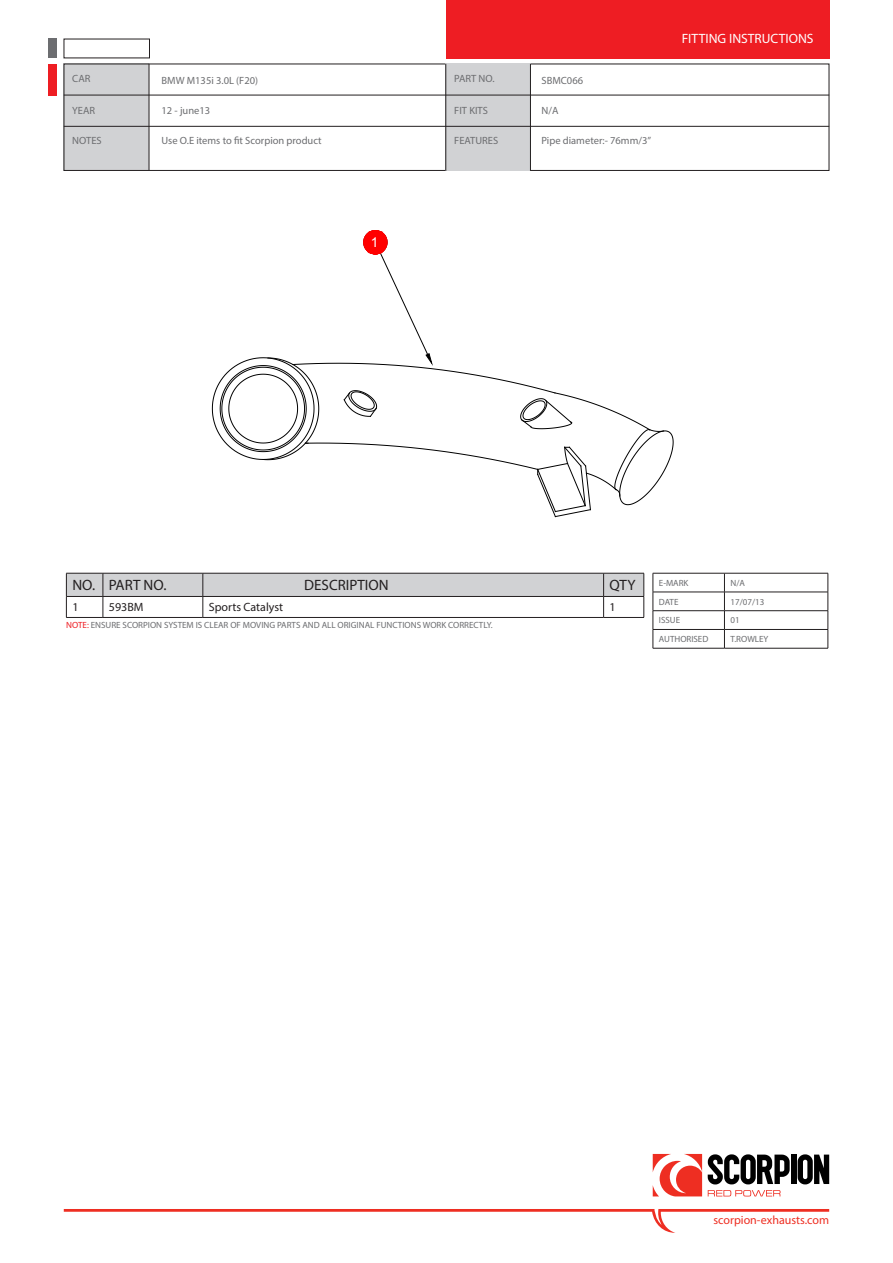
<style>
.page{position:relative;width:893px;height:1263px;background:#fff}
.page>*{position:absolute;margin:0;border:0;box-sizing:border-box;transform-origin:0 0}
.t1{font:15px "Myriad Pro";color:#231f20}
.t2{font:13.65px "Arial";color:#fff}
.t3{font:13.5px "Myriad Pro";color:#fff}
.t4{font:12px "Myriad Pro";color:#ee2e22}
.t5{font:12px "Myriad Pro";color:#231f20}
.t6{font:10.5px "Myriad Pro";color:#6c6d70}
.t7{font:9px "Myriad Pro";color:#6c6d70}
.s1{color:#ee1d23}
</style>
<div class="page">
<div style="left:64px;top:64px;width:85px;height:107px;background:#d1d2d4"></div>
<div style="left:64px;top:64px;width:765px;height:107px;border:1px solid #231f20"></div>
<div style="left:446px;top:64px;width:85px;height:107px;background:#d1d2d4"></div>
<svg style="left:64px;top:1209px;width:765px;height:24px"></svg>
<div style="left:446px;top:0;width:383px;height:58px;background:#ee1d23"></div>
<div style="left:48px;top:64px;width:8px;height:31px;background:#ee1d23"></div>
<hr style="left:64px;top:95px;width:765px;height:1px;background:#231f20">
<hr style="left:64px;top:126px;width:765px;height:1px;background:#231f20">
<hr style="left:149px;top:64px;width:1px;height:106px;background:#231f20">
<hr style="left:445px;top:64px;width:1px;height:107px;background:#231f20">
<hr style="left:530px;top:64px;width:1px;height:107px;background:#231f20">
<div style="left:48px;top:39px;width:8px;height:19px;background:#6c6d70"></div>
<svg style="left:708px;top:1190px;width:72px;height:6px"></svg>
<svg style="left:653px;top:1154px;width:49px;height:42px"></svg>
<svg style="left:708px;top:1154px;width:82px;height:30px"></svg>
<div style="left:791px;top:1154px;width:5px;height:30px;background:#000"></div>
<svg style="left:798px;top:1154px;width:31px;height:30px"></svg>
<svg style="left:66px;top:573px;width:579px;height:44px"></svg>
<hr style="left:66px;top:617px;width:37px;height:1px;background:#231f20">
<hr style="left:103px;top:617px;width:100px;height:1px;background:#231f20">
<hr style="left:203px;top:617px;width:401px;height:1px;background:#231f20">
<hr style="left:604px;top:617px;width:40px;height:1px;background:#231f20">
<hr style="left:653px;top:573px;width:71px;height:1px;background:#231f20">
<hr style="left:724px;top:573px;width:104px;height:1px;background:#231f20">
<hr style="left:653px;top:592px;width:71px;height:1px;background:#231f20">
<hr style="left:724px;top:592px;width:104px;height:1px;background:#231f20">
<hr style="left:653px;top:610px;width:71px;height:1px;background:#231f20">
<hr style="left:724px;top:610px;width:104px;height:1px;background:#231f20">
<hr style="left:653px;top:629px;width:71px;height:1px;background:#231f20">
<svg style="left:653px;top:573px;width:1px;height:75px"></svg>
<hr style="left:724px;top:629px;width:104px;height:1px;background:#231f20">
<svg style="left:724px;top:573px;width:1px;height:75px"></svg>
<svg style="left:828px;top:573px;width:1px;height:75px"></svg>
<hr style="left:653px;top:648px;width:71px;height:1px;background:#231f20">
<hr style="left:724px;top:648px;width:104px;height:1px;background:#231f20">
<svg style="left:212px;top:230px;width:462px;height:287px"></svg>
<p class="t6" style="left:72px;top:72px;width:20px">CAR</p>
<p class="t6" style="left:72px;top:104px;width:24px">YEAR</p>
<p class="t6" style="left:72px;top:134px;width:31px">NOTES</p>
<p class="t6" style="left:162px;top:74px;width:98px">BMW M135i 3.0L (F20)</p>
<p class="t6" style="left:162px;top:104px;width:50px">12 - june13</p>
<p class="t6" style="left:162px;top:134px;width:162px">Use O.E items to fit Scorpion product</p>
<h2 class="t2" style="left:371px;top:233px;width:9px">1</h2>
<p class="t6" style="left:454px;top:72px;width:42px">PART NO.</p>
<p class="t6" style="left:454px;top:104px;width:35px">FIT KITS</p>
<p class="t6" style="left:454px;top:134px;width:45px">FEATURES</p>
<p class="t6" style="left:541px;top:74px;width:43px">SBMC066</p>
<p class="t6" style="left:541px;top:104px;width:18px">N/A</p>
<p class="t6" style="left:541px;top:134px;width:111px">Pipe diameter:- 76mm/3”</p>
<h3 class="t3" style="left:682px;top:30px;width:133px">FITTING INSTRUCTIONS</h3>
<h1 class="t1" style="left:72px;top:576px;width:96px">NO. PART NO.</h1>
<h1 class="t1" style="left:304px;top:576px;width:86px">DESCRIPTION</h1>
<h1 class="t1" style="left:610px;top:576px;width:27px">QTY</h1>
<h3 class="t5" style="left:72px;top:600px;width:8px">1</h3>
<h3 class="t5" style="left:109px;top:600px;width:36px">593BM</h3>
<h3 class="t5" style="left:209px;top:600px;width:76px">Sports Catalyst</h3>
<h3 class="t5" style="left:610px;top:600px;width:8px">1</h3>
<p class="t7" style="left:66px;top:619px;width:428px"><span class="s1">NOTE:</span> ENSURE SCORPION SYSTEM IS CLEAR OF MOVING PARTS AND ALL ORIGINAL FUNCTIONS WORK CORRECTLY.</p>
<p class="t7" style="left:659px;top:577px;width:31px">E-MARK</p>
<p class="t7" style="left:730px;top:577px;width:16px">N/A</p>
<p class="t7" style="left:659px;top:596px;width:21px">DATE</p>
<p class="t7" style="left:730px;top:596px;width:35px">17/07/13</p>
<p class="t7" style="left:659px;top:615px;width:23px">ISSUE</p>
<p class="t7" style="left:730px;top:615px;width:11px">01</p>
<p class="t7" style="left:659px;top:634px;width:51px">AUTHORISED</p>
<p class="t7" style="left:730px;top:634px;width:40px">T.ROWLEY</p>
<h3 class="t4" style="left:713px;top:1213px;width:117px">scorpion-exhausts.com</h3>
</div>
